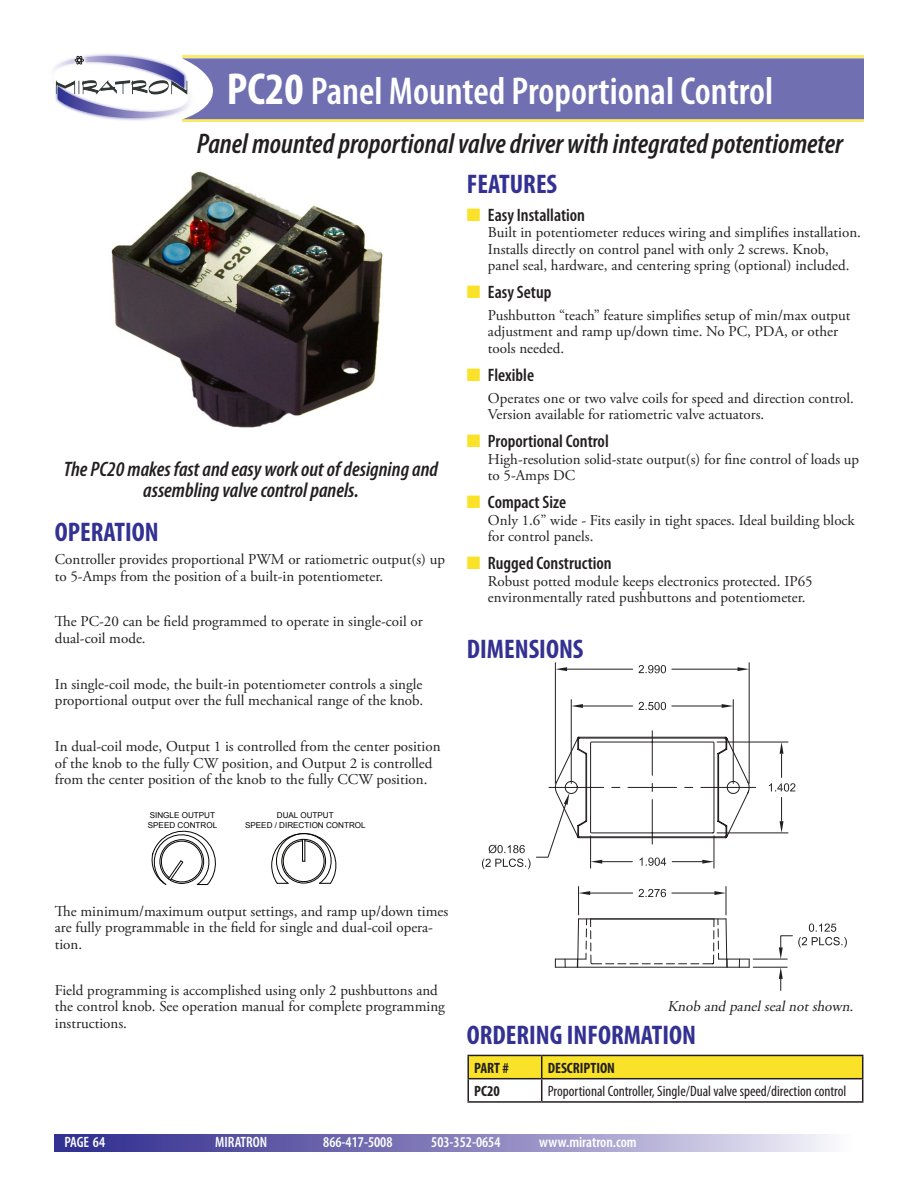
<style>
.page{position:relative;width:918px;height:1188px;background:#fff}
.page>*{position:absolute;margin:0;border:0;box-sizing:border-box;transform-origin:0 0}
.t1{font:600 condensed 39px "Myriad Pro";color:#fff}
.t2{font:italic 600 condensed 28.5px "Myriad Pro";color:#231f20}
.Subhead{font:700 condensed 27px "Myriad Pro";color:#333192}
.t3{font:italic 600 condensed 21px/21px "Myriad Pro";color:#231f20;text-align:center}
.Bullet_head{font:600 condensed 18px "Myriad Pro";color:#231f20}
.Body_Text{font:15px/16.5px "Adobe Garamond Pro";color:#231f20}
.bullet_text{font:15px/16.5px "Adobe Garamond Pro";color:#231f20}
.Body_Text-2{font:condensed 15px "Myriad Pro";color:#231f20}
.Body_Text-3{font:600 condensed 15px "Myriad Pro";color:#fff}
.Body_Text-4{font:italic 15px "Adobe Garamond Pro";color:#231f20}
.Body_Text-5{font:700 condensed 15px "Myriad Pro";color:#231f20}
.t4{font:8.1px/9.8px "Arial";color:#040503}
.s1{font-weight:700;font-size:45px}
.s2{color:#fae229}
</style>
<div class="page">
<hr style="left:182px;top:119px;width:681px;height:3px;background:#fae229">
<svg style="left:197px;top:55px;width:666px;height:65px;background:#7a78ae"></svg>
<img style="left:55px;top:54px;width:142px;height:68px">
<svg style="left:54px;top:1135px;width:774px;height:16px;background:#8782bd"></svg>
<hr style="left:753px;top:959px;width:34px;height:1px;background:#231f20">
<hr style="left:753px;top:967px;width:34px;height:1px;background:#231f20">
<svg style="left:779px;top:967px;width:4px;height:24px"></svg>
<svg style="left:779px;top:924px;width:68px;height:35px"></svg>
<hr style="left:717px;top:742px;width:71px;height:1px;background:#231f20">
<hr style="left:717px;top:833px;width:71px;height:1px;background:#231f20">
<svg style="left:780px;top:742px;width:4px;height:35px"></svg>
<svg style="left:769px;top:783px;width:26px;height:50px"></svg>
<hr style="left:733px;top:700px;width:1px;height:83px;background:#231f20">
<hr style="left:571px;top:700px;width:1px;height:83px;background:#231f20">
<hr style="left:672px;top:706px;width:50px;height:1px;background:#231f20">
<hr style="left:583px;top:706px;width:50px;height:1px;background:#231f20">
<svg style="left:722px;top:704px;width:11px;height:4px"></svg>
<svg style="left:571px;top:704px;width:12px;height:4px"></svg>
<svg style="left:639px;top:702px;width:27px;height:8px"></svg>
<hr style="left:555px;top:663px;width:1px;height:120px;background:#231f20">
<hr style="left:749px;top:663px;width:1px;height:120px;background:#231f20">
<hr style="left:567px;top:669px;width:66px;height:1px;background:#231f20">
<hr style="left:672px;top:669px;width:65px;height:1px;background:#231f20">
<svg style="left:555px;top:667px;width:12px;height:4px"></svg>
<svg style="left:737px;top:667px;width:12px;height:4px"></svg>
<svg style="left:639px;top:665px;width:27px;height:8px"></svg>
<svg style="left:482px;top:737px;width:268px;height:230px"></svg>
<svg style="left:151px;top:830px;width:65px;height:55px"></svg>
<svg style="left:271px;top:833px;width:66px;height:51px"></svg>
<hr style="left:467px;top:1055px;width:75px;height:1px;background:#231f20">
<hr style="left:467px;top:1056px;width:2px;height:22px;background:#231f20">
<hr style="left:467px;top:1078px;width:75px;height:1px;background:#231f20">
<hr style="left:467px;top:1079px;width:2px;height:22px;background:#231f20">
<svg style="left:468px;top:1055px;width:395px;height:46px"></svg>
<hr style="left:467px;top:1101px;width:75px;height:2px;background:#231f20">
<hr style="left:542px;top:1101px;width:321px;height:2px;background:#231f20">
<img style="left:111px;top:171px;width:272px;height:257px">
<p class="t1" style="left:227px;top:67px;width:548px"><span class="s1">PC20</span> Panel Mounted Proportional Control</p>
<p class="t2" style="left:197px;top:126px;width:648px">Panel mounted proportional valve driver with integrated potentiometer</p>
<p class="t3" style="left:64px;top:458px;width:376px">The PC20 makes fast and easy work out of designing and assembling valve control panels.</p>
<p class="Subhead" style="left:55px;top:515px;width:105px">OPERATION</p>
<p class="Body_Text" style="left:55px;top:552px;width:392px">Controller provides proportional PWM or ratiometric output(s) up to 5-Amps from the position of a built-in potentiometer.</p>
<p class="Body_Text" style="left:55px;top:614px;width:369px">The PC-20 can be field programmed to operate in single-coil or dual-coil mode.</p>
<p class="Body_Text" style="left:55px;top:676px;width:370px">In single-coil mode, the built-in potentiometer controls a single proportional output over the full mechanical range of the knob.</p>
<p class="Body_Text" style="left:55px;top:739px;width:387px">In dual-coil mode, Output 1 is controlled from the center position of the knob to the fully CW position, and Output 2 is controlled from the center position of the knob to the fully CCW position.</p>
<p class="t4" style="left:148px;top:810px;width:71px">SINGLE OUTPUT<br>SPEED CONTROL</p>
<p class="t4" style="left:245px;top:811px;width:122px;text-align:center">DUAL OUTPUT<br>SPEED / DIRECTION CONTROL</p>
<p class="Subhead" style="left:467px;top:167px;width:92px">FEATURES</p>
<p class="Bullet_head" style="left:467px;top:204px;width:120px"><span class="s2">■</span> Easy Installation</p>
<p class="bullet_text" style="left:488px;top:225px;width:375px">Built in potentiometer reduces wiring and simplifies installation.<br>Installs directly on control panel with only 2 screws. Knob, panel seal, hardware, and centering spring (optional) included.</p>
<p class="Bullet_head" style="left:467px;top:281px;width:86px"><span class="s2">■</span> Easy Setup</p>
<p class="bullet_text" style="left:488px;top:307px;width:364px">Pushbutton “teach” feature simplifies setup of min/max output adjustment and ramp up/down time. No PC, PDA, or other tools needed.</p>
<p class="Bullet_head" style="left:467px;top:364px;width:69px"><span class="s2">■</span> Flexible</p>
<p class="bullet_text" style="left:488px;top:390px;width:368px">Operates one or two valve coils for speed and direction control.<br>Version available for ratiometric valve actuators.</p>
<p class="Bullet_head" style="left:467px;top:430px;width:143px"><span class="s2">■</span> Proportional Control</p>
<p class="bullet_text" style="left:488px;top:451px;width:373px">High-resolution solid-state output(s) for fine control of loads up to 5-Amps DC</p>
<p class="Bullet_head" style="left:467px;top:491px;width:101px"><span class="s2">■</span> Compact Size</p>
<p class="bullet_text" style="left:488px;top:512px;width:368px">Only 1.6” wide - Fits easily in tight spaces. Ideal building block for control panels.</p>
<p class="Bullet_head" style="left:467px;top:552px;width:146px"><span class="s2">■</span> Rugged Construction</p>
<p class="bullet_text" style="left:488px;top:573px;width:326px">Robust potted module keeps electronics protected. IP65 environmentally rated pushbuttons and potentiometer.</p>
<p class="Subhead" style="left:467px;top:633px;width:118px">DIMENSIONS</p>
<p class="Body_Text" style="left:55px;top:903px;width:395px">The minimum/maximum output settings, and ramp up/down times are fully programmable in the field for single and dual-coil opera&shy;tion.</p>
<p class="Body_Text" style="left:55px;top:982px;width:392px">Field programming is accomplished using only 2 pushbuttons and the control knob. See operation manual for complete programming instructions.</p>
<p class="Body_Text-4" style="left:667px;top:997px;width:191px">Knob and panelsealnotshown.</p>
<p class="Subhead" style="left:467px;top:1018px;width:231px">ORDERING INFORMATION</p>
<p class="Body_Text-5" style="left:474px;top:1058px;width:36px">PART #</p>
<p class="Body_Text-5" style="left:548px;top:1058px;width:69px">DESCRIPTION</p>
<p class="Body_Text-5" style="left:474px;top:1082px;width:27px">PC20</p>
<p class="Body_Text-2" style="left:548px;top:1082px;width:300px">Proportional Controller, Single/Dual valve speed/direction control</p>
<p class="Body_Text-3" style="left:65px;top:1133px;width:42px">PAGE 64</p>
<p class="Body_Text-3" style="left:215px;top:1133px;width:53px">MIRATRON</p>
<p class="Body_Text-3" style="left:323px;top:1133px;width:71px">866-417-5008</p>
<p class="Body_Text-3" style="left:431px;top:1133px;width:71px">503-352-0654</p>
<p class="Body_Text-3" style="left:539px;top:1133px;width:99px">www.miratron.com</p>
</div>
